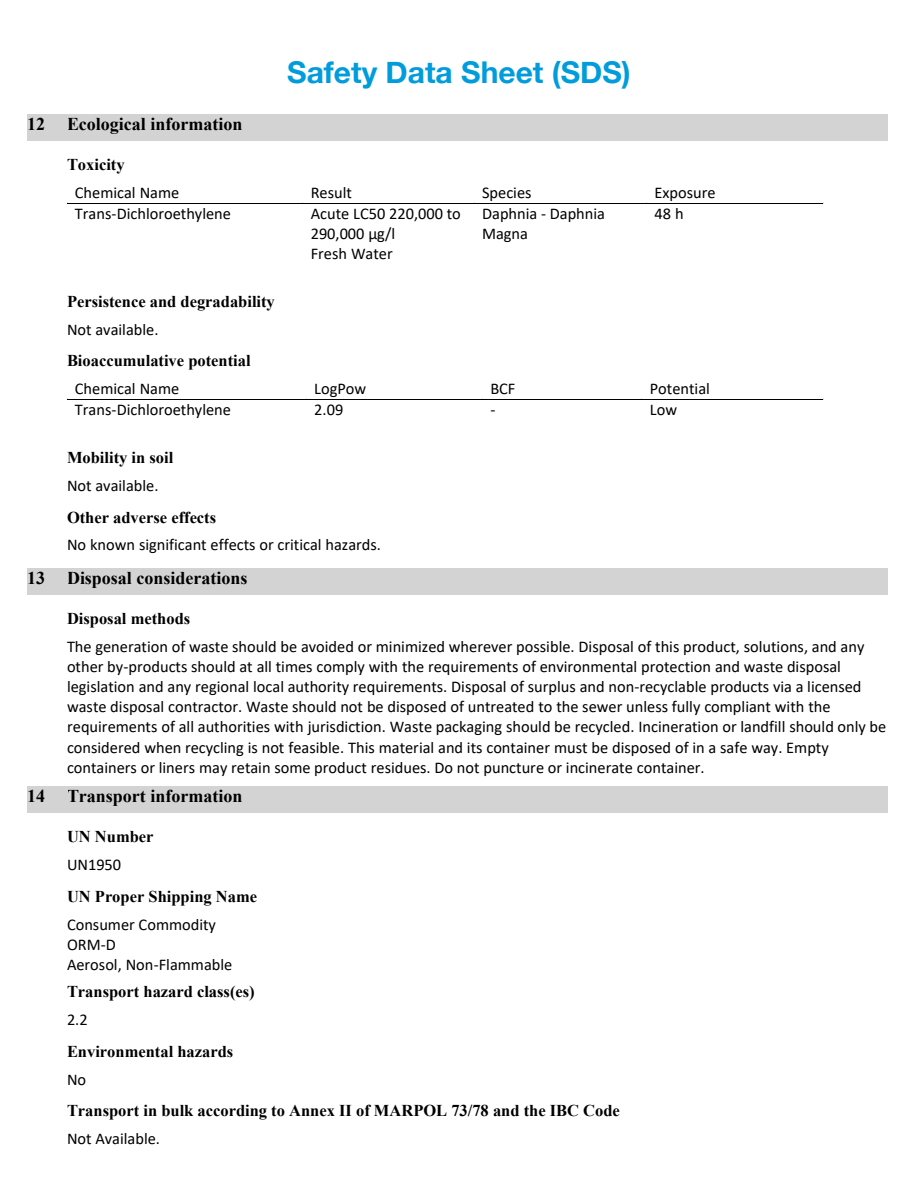
<style>
.page{position:relative;width:918px;height:1188px;background:#fff}
.page>*{position:absolute;margin:0;border:0;box-sizing:border-box;transform-origin:0 0}
.t1{font:700 30px "Helvetica Neue";color:#009cdb}
.t2{font:700 18px "Times New Roman";color:#000}
.t3{font:700 16.5px "Times New Roman";color:#000}
.t4{font:16.35px/20.1px "Calibri";color:#000}
</style>
<div class="page">
<div style="left:67px;top:114px;width:821px;height:27px;background:#d3d3d3"></div>
<div style="left:27px;top:114px;width:40px;height:27px;background:#d3d3d3"></div>
<hr style="left:67px;top:203px;width:236px;height:1px;background:#000">
<hr style="left:303px;top:203px;width:171px;height:1px;background:#000">
<hr style="left:474px;top:203px;width:173px;height:1px;background:#000">
<hr style="left:647px;top:203px;width:176px;height:1px;background:#000">
<hr style="left:67px;top:399px;width:239px;height:1px;background:#000">
<hr style="left:306px;top:399px;width:176px;height:1px;background:#000">
<hr style="left:482px;top:399px;width:160px;height:1px;background:#000">
<hr style="left:642px;top:399px;width:181px;height:1px;background:#000">
<div style="left:67px;top:568px;width:821px;height:27px;background:#d3d3d3"></div>
<div style="left:27px;top:568px;width:40px;height:27px;background:#d3d3d3"></div>
<div style="left:67px;top:786px;width:821px;height:27px;background:#d3d3d3"></div>
<div style="left:27px;top:786px;width:40px;height:27px;background:#d3d3d3"></div>
<p class="t2" style="left:27px;top:111px;width:217px">12 Ecological information</p>
<p class="t3" style="left:67px;top:153px;width:59px">Toxicity</p>
<h1 class="t1" style="left:287px;top:54px;width:345px">Safety Data Sheet (SDS)</h1>
<p class="t4" style="left:75px;top:182px;width:106px">Chemical Name</p>
<p class="t4" style="left:311px;top:182px;width:43px">Result</p>
<p class="t4" style="left:482px;top:182px;width:51px">Species</p>
<p class="t4" style="left:655px;top:182px;width:63px">Exposure</p>
<p class="t4" style="left:75px;top:203px;width:158px">Trans-Dichloroethylene</p>
<p class="t4" style="left:311px;top:203px;width:152px">Acute LC50 220,000 to<br>290,000 μg/l<br>Fresh Water</p>
<p class="t4" style="left:482px;top:203px;width:124px">Daphnia - Daphnia<br>Magna</p>
<p class="t4" style="left:655px;top:203px;width:31px">48 h</p>
<p class="t3" style="left:67px;top:289px;width:209px">Persistence and degradability</p>
<p class="t4" style="left:67px;top:319px;width:93px">Not available.</p>
<p class="t3" style="left:67px;top:349px;width:185px">Bioaccumulative potential</p>
<p class="t4" style="left:75px;top:378px;width:106px">Chemical Name</p>
<p class="t4" style="left:314px;top:378px;width:54px">LogPow</p>
<p class="t4" style="left:490px;top:378px;width:27px">BCF</p>
<p class="t4" style="left:650px;top:378px;width:62px">Potential</p>
<p class="t4" style="left:75px;top:399px;width:158px">Trans-Dichloroethylene</p>
<p class="t4" style="left:314px;top:399px;width:31px">2.09</p>
<p class="t4" style="left:490px;top:399px;width:7px">-</p>
<p class="t4" style="left:650px;top:399px;width:29px">Low</p>
<p class="t3" style="left:67px;top:445px;width:108px">Mobility in soil</p>
<p class="t4" style="left:67px;top:475px;width:93px">Not available.</p>
<p class="t3" style="left:67px;top:505px;width:151px">Other adverse effects</p>
<p class="t4" style="left:67px;top:535px;width:316px">No known significant effects or critical hazards.</p>
<p class="t2" style="left:27px;top:565px;width:222px">13 Disposal considerations</p>
<p class="t3" style="left:67px;top:607px;width:125px">Disposal methods</p>
<p class="t4" style="left:67px;top:636px;width:821px">The generation of waste should be avoided or minimized wherever possible. Disposal of this product, solutions, and any other by-products should at all times comply with the requirements of environmental protection and waste disposal legislation and any regional local authority requirements. Disposal of surplus and non-recyclable products via a licensed waste disposal contractor. Waste should not be disposed of untreated to the sewer unless fully compliant with the requirements of all authorities with jurisdiction. Waste packaging should be recycled. Incineration or landfill should only be considered when recycling is not feasible. This material and its container must be disposed of in a safe way. Empty containers or liners may retain some product residues. Do not puncture or incinerate container.</p>
<p class="t2" style="left:27px;top:783px;width:217px">14 Transport information</p>
<p class="t3" style="left:67px;top:824px;width:88px">UN Number</p>
<p class="t4" style="left:67px;top:854px;width:56px">UN1950</p>
<p class="t3" style="left:67px;top:884px;width:192px">UN Proper Shipping Name</p>
<p class="t4" style="left:67px;top:914px;width:167px">Consumer Commodity<br>ORM-D<br>Aerosol, Non-Flammable</p>
<p class="t3" style="left:67px;top:980px;width:189px">Transport hazard class(es)</p>
<p class="t4" style="left:67px;top:1009px;width:22px">2.2</p>
<p class="t3" style="left:67px;top:1039px;width:168px">Environmental hazards</p>
<p class="t4" style="left:67px;top:1069px;width:21px">No</p>
<p class="t3" style="left:67px;top:1099px;width:554px">Transport in bulk according to Annex II of MARPOL 73/78 and the IBC Code</p>
<p class="t4" style="left:67px;top:1128px;width:95px">Not Available.</p>
</div>
